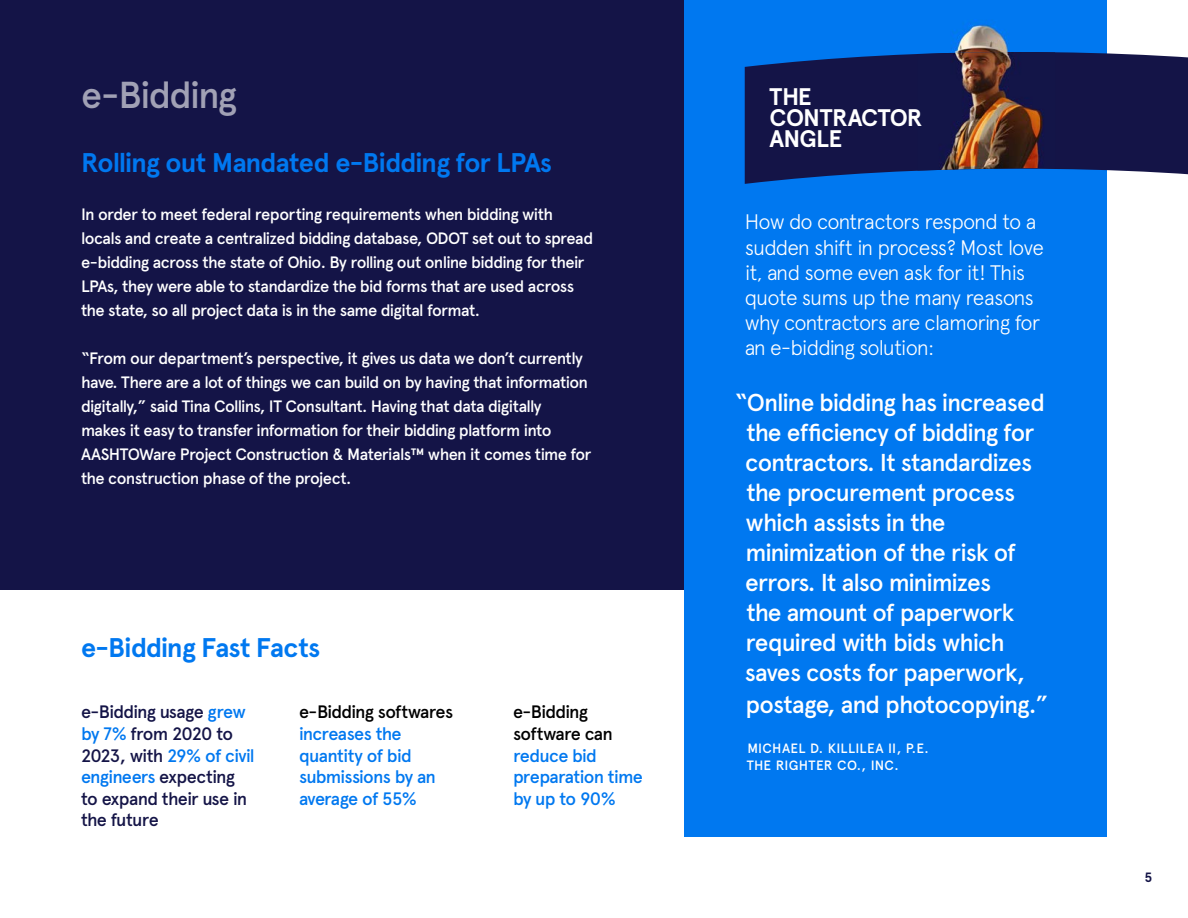
<style>
.page{position:relative;width:1188px;height:918px;background:#fff}
.page>*{position:absolute;margin:0;border:0;box-sizing:border-box;transform-origin:0 0}
.t1{font:500 37.5px "Apercu Pro";letter-spacing:-.045em;color:#a1a1b5}
.t2{font:700 27px "Apercu Pro";letter-spacing:-.03em;color:#0078f0}
.t3{font:500 24.45px/30.2px "Apercu Pro";letter-spacing:-.045em;color:#fff}
.t4{font:700 24px/21px "Apercu Pro";letter-spacing:-.01em;color:#fff}
.t5{font:300 21px/25.2px "Apercu Pro";letter-spacing:-.04em;color:#fff}
.t6{font:500 18px/21.6px "Apercu Pro";letter-spacing:-.045em;color:#141447}
.t7{font:500 18px/21.6px "Apercu Pro";letter-spacing:-.04em;color:#0078f0}
.t8{font:500 18px/21.6px "Apercu Pro";letter-spacing:-.045em;color:#000}
.t9{font:500 16.5px/24px "Apercu Pro";letter-spacing:-.04em;color:#fff}
.t10{font:500 13.5px/16.5px "Apercu Pro";letter-spacing:.005em;color:#fff}
.t11{font:700 13.5px "Apercu Pro";color:#141447}
.s1{color:#0078f0}
</style>
<div class="page">
<div style="left:0;top:0;width:684px;height:590px;background:#141447"></div>
<div style="left:684px;top:0;width:423px;height:837px;background:#0078f0"></div>
<svg style="left:745px;top:52px;width:443px;height:132px;background:#182761"></svg>
<img style="left:954px;top:23px;width:55px;height:29px">
<img style="left:917px;top:52px;width:138px;height:119px">
<h1 class="t1" style="left:81px;top:66px;width:158px">e-Bidding</h1>
<h2 class="t2" style="left:81px;top:142px;width:473px">Rolling out Mandated e-Bidding for LPAs</h2>
<p class="t9" style="left:81px;top:201px;width:514px">In order to meet federal reporting requirements when bidding with locals and create a centralized bidding database, ODOT set out to spread e-bidding across the state of Ohio. By rolling out online bidding for their LPAs, they were able to standardize the bid forms that are used across the state, so all project data is in the same digital format.</p>
<p class="t9" style="left:81px;top:345px;width:512px">“From our department’s perspective, it gives us data we don’t currently have. There are a lot of things we can build on by having that information digitally,” said Tina Collins, IT Consultant. Having that data digitally<br>makes it easy to transfer information for their bidding platform into AASHTOWare Project Construction &amp; Materials™ when it comes time for the construction phase of the project.</p>
<h2 class="t2" style="left:81px;top:627px;width:241px">e-Bidding Fast Facts</h2>
<p class="t6" style="left:81px;top:701px;width:175px">e-Bidding usage <span class="s1">grew by 7%</span> from 2020 to<br>2023, with <span class="s1">29% of civil engineers</span> expecting to expand their use in the future</p>
<p class="t8" style="left:299px;top:701px;width:156px">e-Bidding softwares</p>
<p class="t7" style="left:299px;top:722px;width:139px">increases the quantity of bid submissions by an average of 55%</p>
<p class="t8" style="left:513px;top:701px;width:102px">e-Bidding software can</p>
<p class="t7" style="left:513px;top:744px;width:131px">reduce bid preparation time by up to 90%</p>
<h3 class="t4" style="left:770px;top:86px;width:155px">THE<br>CONTRACTOR<br>ANGLE</h3>
<p class="t5" style="left:745px;top:208px;width:301px">How do contractors respond to a sudden shift in process? Most love it, and some even ask for it! This quote sums up the many reasons why contractors are clamoring for an e-bidding solution:</p>
<p class="t3" style="left:745px;top:386px;width:305px;text-indent:-10px">“Online bidding has increased the efficiency of bidding for contractors. It standardizes the procurement process which assists in the minimization of the risk of errors. It also minimizes<br>the amount of paperwork required with bids which saves costs for paperwork, postage, and photocopying.”</p>
<p class="t10" style="left:747px;top:739px;width:183px">MICHAEL D. KILLILEA II, P.E.<br>THE RIGHTER CO., INC.</p>
<p class="t11" style="left:1145px;top:867px;width:9px">5</p>
</div>
